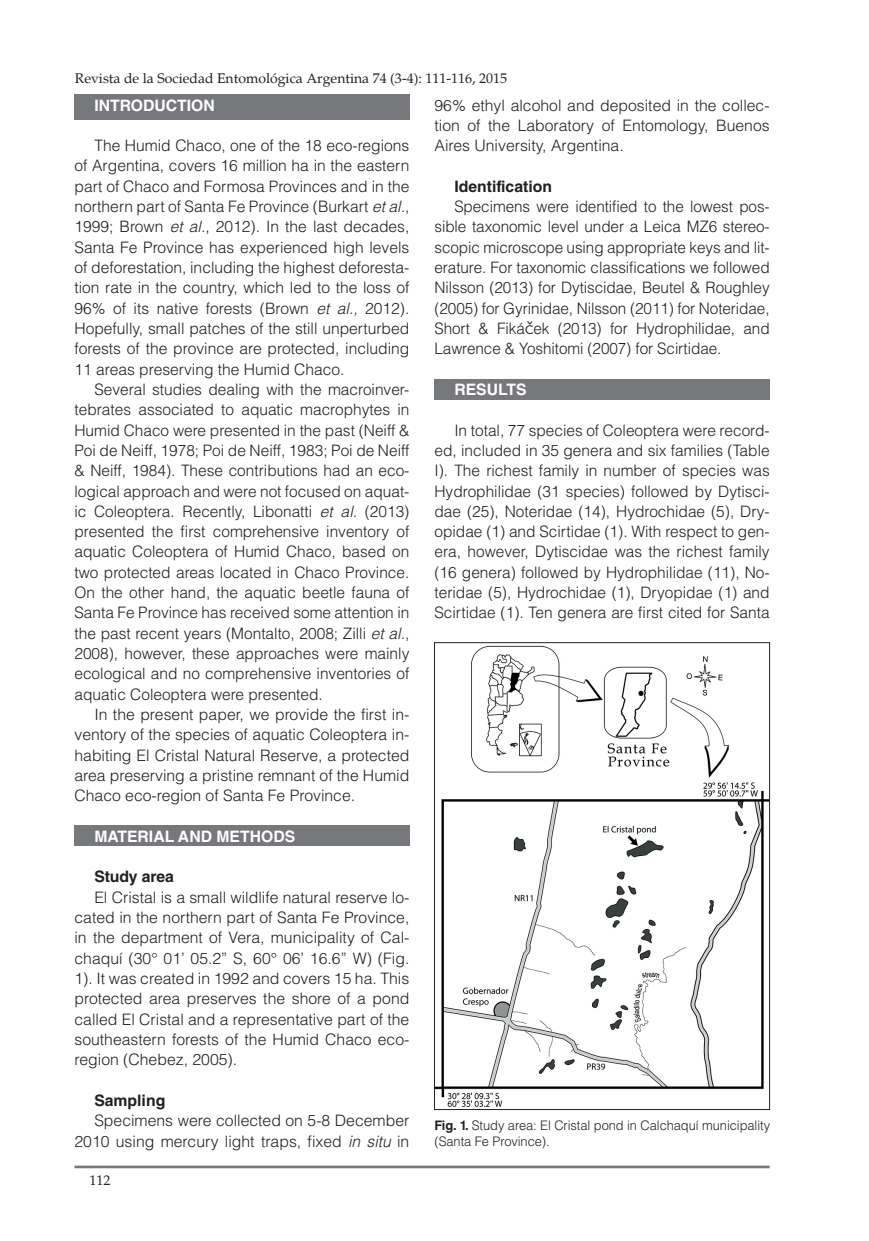
<style>
.page{position:relative;width:869px;height:1241px;background:#fff}
.page>*{position:absolute;margin:0;border:0;box-sizing:border-box;transform-origin:0 0}
.t1{font:300 15.75px/20.3px "Helvetica LT Std";color:#231f20;text-align:justify}
.t2{font:700 15.75px "Helvetica LT Std";color:#fff}
.t3{font:700 15.75px "Helvetica LT Std";color:#231f20}
.t4{font:14px "Palatino";color:#231f20}
.t5{font:300 13.12px/16.6px "Helvetica LT Std";letter-spacing:-.005em;color:#231f20}
.s1{font-style:italic}
.s2{font-family:"Futura BT";font-size:19.25px}
.s3{font-weight:700}
</style>
<div class="page">
<hr style="left:74px;top:1165px;width:695px;height:2px;background:#76787b">
<div style="left:74px;top:824px;width:335px;height:21px;background:#76787b"></div>
<div style="left:434px;top:379px;width:335px;height:21px;background:#76787b"></div>
<div style="left:74px;top:94px;width:335px;height:26px;background:#76787b"></div>
<img style="left:436px;top:645px;width:331px;height:462px">
<div style="left:434px;top:642px;width:335px;height:467px;border:1px solid #231f20"></div>
<p class="t4" style="left:75px;top:70px;width:433px">Revista de la Sociedad Entomológica Argentina 74 (3-4): 111-116, 2015</p>
<p class="t2" style="left:94px;top:95px;width:122px">INTRODUCTION</p>
<p class="t1" style="left:74px;top:135px;width:336px;text-indent:20px">The Humid Chaco, one of the 18 eco-regions of Argentina, covers 16 million ha in the eastern part of Chaco and Formosa Provinces and in the northern part of Santa Fe Province (Burkart <span class="s1">et al.</span>, 1999; Brown <span class="s1">et al.</span>, 2012). In the last decades, Santa Fe Province has experienced high levels of deforestation, including the highest deforesta&shy;tion rate in the country, which led to the loss of 96% of its native forests (Brown <span class="s1">et al.,</span> 2012).<br>Hopefully, small patches of the still unperturbed forests of the province are protected, including 11 areas preserving the Humid Chaco.</p>
<p class="t1" style="left:74px;top:379px;width:336px;text-indent:20px">Several studies dealing with the macroinver&shy;tebrates associated to aquatic macrophytes in Humid Chaco were presented in the past (Neiff &amp; Poi de Neiff, 1978; Poi de Neiff, 1983; Poi de Neiff &amp; Neiff, 1984). These contributions had an eco&shy;logical approach and were not focused on aquat&shy;ic Coleoptera. Recently, Libonatti <span class="s1">et al.</span> (2013) presented the first comprehensive inventory of aquatic Coleoptera of Humid Chaco, based on two protected areas located in Chaco Province.<br>On the other hand, the aquatic beetle fauna of Santa Fe Province has received some attention in the past recent years (Montalto, 2008; Zilli <span class="s1">et al.</span>, 2008), however, these approaches were mainly ecological and no comprehensive inventories of aquatic Coleoptera were presented.</p>
<p class="t1" style="left:74px;top:704px;width:336px;text-indent:20px">In the present paper, we provide the first in&shy;ventory of the species of aquatic Coleoptera in&shy;habiting El Cristal Natural Reserve, a protected area preserving a pristine remnant of the Humid Chaco eco-region of Santa Fe Province.</p>
<p class="t2" style="left:94px;top:826px;width:202px">MATERIAL AND METHODS</p>
<p class="t3" style="left:94px;top:867px;width:81px">Study area</p>
<p class="t1" style="left:74px;top:886px;width:336px;text-indent:20px">El Cristal is a small wildlife natural reserve lo&shy;cated in the northern part of Santa Fe Province, in the department of Vera, municipality of Cal&shy;chaquí (30° 01’ 05.2” S, 60° 06’ 16.6” W) (Fig.<br>1). It was created in 1992 and covers 15 ha. This protected area preserves the shore of a pond called El Cristal and a representative part of the southeastern forests of the Humid Chaco eco&shy;region (Chebez, 2005).</p>
<p class="t3" style="left:94px;top:1090px;width:72px">Sampling</p>
<p class="t1" style="left:74px;top:1110px;width:336px;text-align:right">Specimens were collected on 5-8 December<br>2010 using mercury light traps, fixed <span class="s1">in situ</span> in</p>
<p class="t1" style="left:434px;top:95px;width:336px">96% ethyl alcohol and deposited in the collec&shy;tion of the Laboratory of Entomology, Buenos Aires University, Argentina.</p>
<p class="t3" style="left:454px;top:177px;width:99px">Identification</p>
<p class="t1" style="left:434px;top:196px;width:336px;text-indent:20px">Specimens were identified to the lowest pos&shy;sible taxonomic level under a Leica MZ6 stereo&shy;scopic microscope using appropriate keys and lit&shy;erature. For taxonomic classifications we followed Nilsson (2013) for Dytiscidae, Beutel &amp; Roughley (2005) for Gyrinidae, Nilsson (2011) for Noteridae, Short &amp; Fiká<span class="s2">č</span>ek (2013) for Hydrophilidae, and Lawrence &amp; Yoshitomi (2007) for Scirtidae.</p>
<p class="t2" style="left:454px;top:380px;width:74px">RESULTS</p>
<p class="t1" style="left:434px;top:419px;width:336px;text-indent:20px">In total, 77 species of Coleoptera were record&shy;ed, included in 35 genera and six families (Table I). The richest family in number of species was Hydrophilidae (31 species) followed by Dytisci&shy;dae (25), Noteridae (14), Hydrochidae (5), Dry&shy;opidae (1) and Scirtidae (1). With respect to gen&shy;era, however, Dytiscidae was the richest family (16 genera) followed by Hydrophilidae (11), No&shy;teridae (5), Hydrochidae (1), Dryopidae (1) and Scirtidae (1). Ten genera are first cited for Santa</p>
<p class="t5" style="left:434px;top:1116px;width:337px"><span class="s3">Fig. 1.</span> Study area: El Cristal pond in Calchaquí municipality (Santa Fe Province).</p>
<p class="t4" style="left:89px;top:1171px;width:22px">112</p>
</div>
